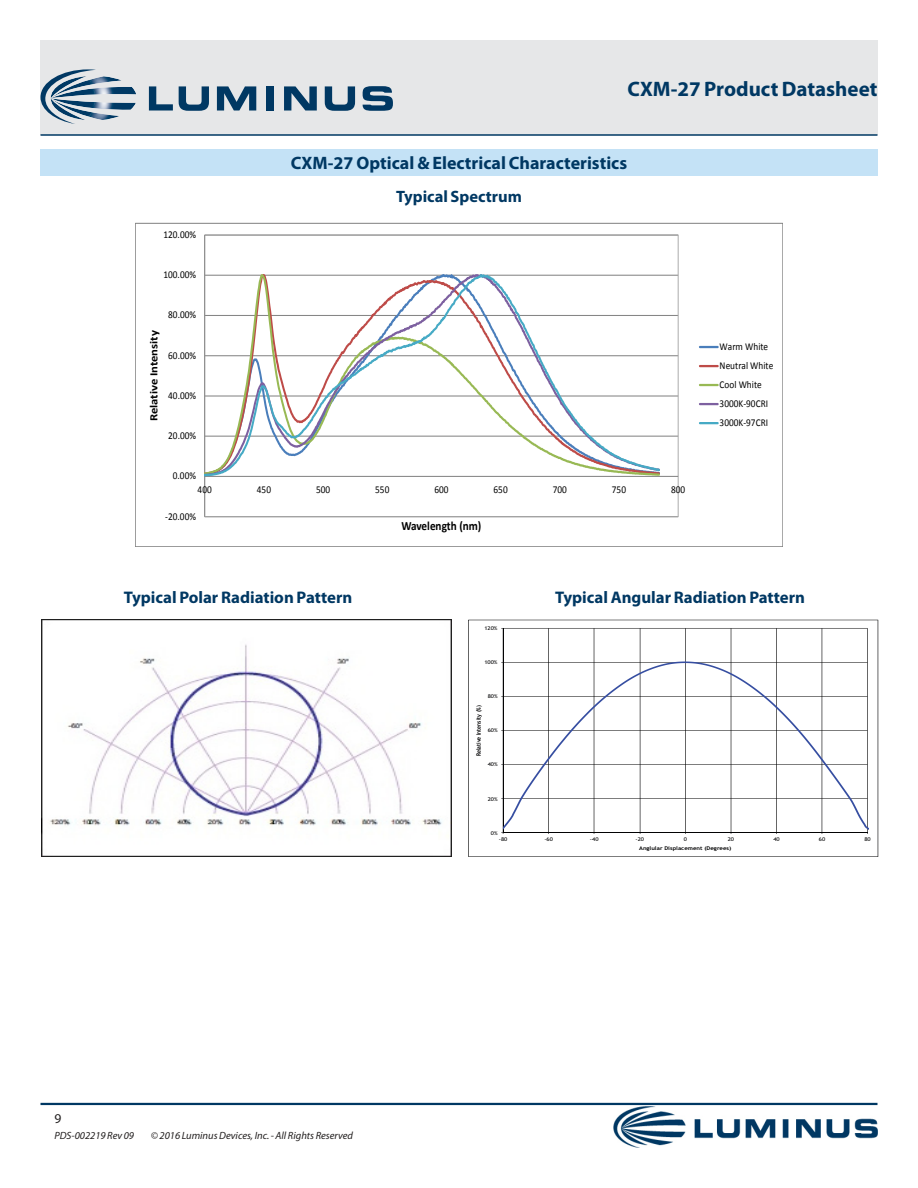
<style>
.page{position:relative;width:918px;height:1188px;background:#fff}
.page>*{position:absolute;margin:0;border:0;box-sizing:border-box;transform-origin:0 0}
.t1{font:700 21px "Myriad Pro";color:#003863}
.t2{font:700 18px "Myriad Pro";color:#003863}
.t3{font:700 16.8px "Myriad Pro";color:#003863}
.t4{font:700 16.5px "Myriad Pro";color:#003863}
.t5{font:13.5px "Myriad Pro";color:#221f1f}
.t6{font:700 12.6px "Calibri";letter-spacing:-.005em;color:#000;scale:.89 1}
.t7{font:700 11.25px "Calibri";color:#000;scale:1.13 1}
.t8{font:10.5px/19px "Calibri";color:#000;scale:.89 1}
.t9{font:italic 10.5px "Myriad Pro";color:#221f1f}
.t10{font:700 6px "Trebuchet MS";color:#020203;scale:.85 1}
.t11{font:5.1px "Trebuchet MS";color:#020203;scale:1.18 1}
.t12{font:700 5.1px "Trebuchet MS";color:#020203;scale:1.18 1}
</style>
<div class="page">
<div style="left:41px;top:40px;width:837px;height:95px;background:#e6e7e8"></div>
<hr style="left:41px;top:1103px;width:837px;height:2px;background:#003863">
<hr style="left:41px;top:134px;width:837px;height:2px;background:#003863">
<div style="left:41px;top:149px;width:837px;height:27px;background:#c4e2f6"></div>
<hr style="left:205px;top:436px;width:473px;height:1px;background:#868686">
<hr style="left:205px;top:396px;width:473px;height:1px;background:#868686">
<hr style="left:205px;top:355px;width:473px;height:1px;background:#868686">
<hr style="left:205px;top:315px;width:473px;height:1px;background:#868686">
<hr style="left:205px;top:275px;width:473px;height:1px;background:#868686">
<hr style="left:204px;top:235px;width:1px;height:282px;background:#868686">
<hr style="left:205px;top:476px;width:473px;height:1px;background:#868686">
<svg style="left:205px;top:272px;width:456px;height:207px"></svg>
<svg style="left:402px;top:272px;width:260px;height:201px"></svg>
<svg style="left:700px;top:346px;width:18px;height:2px"></svg>
<svg style="left:700px;top:365px;width:18px;height:2px"></svg>
<svg style="left:700px;top:384px;width:18px;height:2px"></svg>
<svg style="left:700px;top:403px;width:18px;height:2px"></svg>
<svg style="left:700px;top:422px;width:18px;height:2px"></svg>
<img style="left:614px;top:1106px;width:264px;height:42px">
<img style="left:96px;top:102px;width:7px;height:18px">
<svg style="left:40px;top:69px;width:56px;height:55px"></svg>
<svg style="left:149px;top:86px;width:24px;height:25px"></svg>
<svg style="left:179px;top:86px;width:30px;height:25px"></svg>
<svg style="left:217px;top:86px;width:39px;height:25px"></svg>
<div style="left:266px;top:86px;width:8px;height:25px;background:#003863"></div>
<svg style="left:284px;top:86px;width:33px;height:25px"></svg>
<svg style="left:325px;top:86px;width:30px;height:25px"></svg>
<svg style="left:363px;top:86px;width:30px;height:25px"></svg>
<svg style="left:468px;top:620px;width:410px;height:237px"></svg>
<img style="left:41px;top:620px;width:411px;height:237px">
<h1 class="t1" style="left:627px;top:81px;width:252px">CXM-27 Product Datasheet</h1>
<h2 class="t2" style="left:291px;top:156px;width:338px">CXM-27 Optical &amp; Electrical Characteristics</h2>
<p class="t8" style="left:163px;top:226px;width:38px">120.00%</p>
<p class="t8" style="left:163px;top:266px;width:38px">100.00%</p>
<p class="t7" style="left:150px;top:421px;width:82px;rotate:-90deg">Relative Intensity</p>
<p class="t8" style="left:168px;top:306px;width:33px">80.00%</p>
<p class="t8" style="left:168px;top:346px;width:33px">60.00%</p>
<p class="t8" style="left:168px;top:387px;width:33px">40.00%</p>
<p class="t8" style="left:168px;top:427px;width:33px">20.00%</p>
<p class="t8" style="left:173px;top:467px;width:28px">0.00%</p>
<h3 class="t4" style="left:396px;top:190px;width:127px">Typical Spectrum</h3>
<p class="t8" style="left:198px;top:481px;width:17px">400</p>
<p class="t8" style="left:257px;top:481px;width:17px">450</p>
<p class="t8" style="left:316px;top:481px;width:17px">500</p>
<p class="t8" style="left:375px;top:481px;width:17px">550</p>
<p class="t8" style="left:434px;top:481px;width:17px">600</p>
<p class="t8" style="left:494px;top:481px;width:17px">650</p>
<p class="t8" style="left:553px;top:481px;width:17px">700</p>
<p class="t8" style="left:612px;top:481px;width:17px">750</p>
<p class="t8" style="left:671px;top:481px;width:17px">800</p>
<p class="t8" style="left:165px;top:507px;width:36px">-20.00%</p>
<p class="t6" style="left:401px;top:521px;width:91px">Wavelength (nm)</p>
<p class="t8" style="left:720px;top:338px;width:62px">Warm White<br>Neutral White<br>Cool White<br>3000K-90CRI<br>3000K-97CRI</p>
<h3 class="t3" style="left:124px;top:591px;width:230px">Typical Polar Radiation Pattern</h3>
<h3 class="t3" style="left:555px;top:591px;width:251px">Typical Angular Radiation Pattern</h3>
<p class="t11" style="left:484px;top:626px;width:13px">120%</p>
<p class="t11" style="left:484px;top:660px;width:13px">100%</p>
<p class="t11" style="left:488px;top:694px;width:10px">80%</p>
<p class="t10" style="left:476px;top:756px;width:62px;rotate:-90deg">Relative Intensity (%)</p>
<p class="t11" style="left:488px;top:728px;width:10px">60%</p>
<p class="t11" style="left:488px;top:762px;width:10px">40%</p>
<p class="t11" style="left:488px;top:796px;width:10px">20%</p>
<p class="t11" style="left:491px;top:830px;width:7px">0%</p>
<p class="t11" style="left:499px;top:836px;width:9px">-80</p>
<p class="t11" style="left:544px;top:836px;width:9px">-60</p>
<p class="t11" style="left:590px;top:836px;width:9px">-40</p>
<p class="t11" style="left:636px;top:836px;width:9px">-20</p>
<p class="t11" style="left:684px;top:836px;width:4px">0</p>
<p class="t11" style="left:728px;top:836px;width:7px">20</p>
<p class="t11" style="left:773px;top:836px;width:7px">40</p>
<p class="t11" style="left:819px;top:836px;width:7px">60</p>
<p class="t11" style="left:864px;top:836px;width:7px">80</p>
<p class="t5" style="left:54px;top:1113px;width:8px">9</p>
<p class="t9" style="left:54px;top:1132px;width:81px">PDS-002219 Rev 09</p>
<p class="t9" style="left:151px;top:1132px;width:204px">© 2016 Luminus Devices, Inc. - All Rights Reserved</p>
<p class="t12" style="left:639px;top:846px;width:80px">Anglular Displacement (Degrees)</p>
</div>
